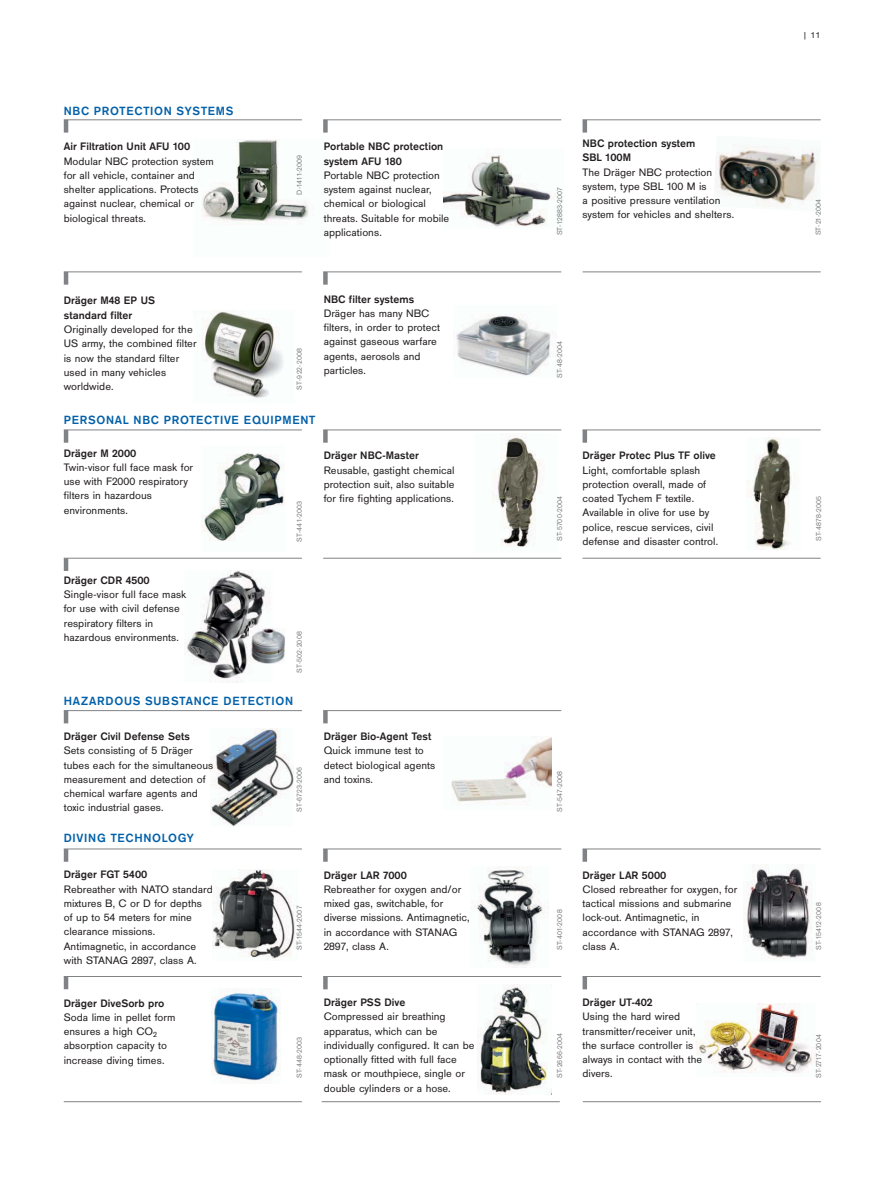
<style>
.page{position:relative;width:893px;height:1191px;background:#fff}
.page>*{position:absolute;margin:0;border:0;box-sizing:border-box;transform-origin:0 0}
.t1{font:700 12.3px "Draeger San";letter-spacing:.055em;color:#0060a9}
.t2{font:11.25px/14.2px "Draeger San";color:#231f20}
.t3{font:700 11.25px/14.2px "Draeger San";color:#231f20}
.t4{font:9px "Draeger San Tab";color:#231f20}
.t5{font:7.5px "Draeger San";letter-spacing:.025em;color:#808285}
</style>
<div class="page">
<img style="left:696px;top:1004px;width:117px;height:69px">
<img style="left:743px;top:864px;width:69px;height:95px">
<hr style="left:64px;top:119px;width:238px;height:1px;background:#808285">
<hr style="left:64px;top:120px;width:4px;height:13px;background:#808285">
<hr style="left:323px;top:119px;width:238px;height:1px;background:#808285">
<div style="left:323px;top:120px;width:5px;height:13px;background:#808285"></div>
<img style="left:715px;top:146px;width:104px;height:62px">
<hr style="left:583px;top:119px;width:238px;height:1px;background:#808285">
<hr style="left:583px;top:120px;width:4px;height:13px;background:#808285">
<img style="left:456px;top:314px;width:95px;height:62px">
<hr style="left:64px;top:271px;width:238px;height:1px;background:#808285">
<hr style="left:64px;top:272px;width:4px;height:13px;background:#808285">
<img style="left:443px;top:155px;width:113px;height:72px">
<hr style="left:323px;top:429px;width:238px;height:1px;background:#808285">
<div style="left:323px;top:430px;width:5px;height:13px;background:#808285"></div>
<img style="left:201px;top:453px;width:84px;height:88px">
<hr style="left:323px;top:271px;width:238px;height:1px;background:#808285">
<hr style="left:583px;top:271px;width:238px;height:1px;background:#808285">
<hr style="left:583px;top:558px;width:238px;height:1px;background:#808285">
<hr style="left:323px;top:558px;width:238px;height:1px;background:#808285">
<div style="left:323px;top:272px;width:5px;height:13px;background:#808285"></div>
<img style="left:202px;top:310px;width:82px;height:88px">
<hr style="left:583px;top:429px;width:238px;height:1px;background:#808285">
<hr style="left:583px;top:430px;width:4px;height:13px;background:#808285">
<img style="left:493px;top:434px;width:48px;height:113px">
<hr style="left:64px;top:429px;width:238px;height:1px;background:#808285">
<hr style="left:64px;top:430px;width:4px;height:13px;background:#808285">
<img style="left:202px;top:140px;width:107px;height:85px">
<hr style="left:64px;top:558px;width:238px;height:1px;background:#808285">
<hr style="left:64px;top:558px;width:4px;height:13px;background:#808285">
<img style="left:746px;top:437px;width:49px;height:112px">
<hr style="left:64px;top:710px;width:238px;height:1px;background:#808285">
<hr style="left:64px;top:710px;width:4px;height:13px;background:#808285">
<img style="left:211px;top:728px;width:83px;height:98px">
<hr style="left:323px;top:710px;width:238px;height:1px;background:#808285">
<div style="left:323px;top:710px;width:5px;height:13px;background:#808285"></div>
<img style="left:451px;top:737px;width:100px;height:68px">
<img style="left:213px;top:870px;width:82px;height:89px">
<hr style="left:64px;top:848px;width:238px;height:1px;background:#808285">
<hr style="left:64px;top:849px;width:4px;height:12px;background:#808285">
<img style="left:476px;top:866px;width:67px;height:100px">
<hr style="left:323px;top:848px;width:238px;height:1px;background:#808285">
<hr style="left:323px;top:976px;width:238px;height:1px;background:#808285">
<div style="left:323px;top:849px;width:5px;height:12px;background:#808285"></div>
<hr style="left:583px;top:848px;width:238px;height:1px;background:#808285">
<hr style="left:583px;top:976px;width:238px;height:1px;background:#808285">
<hr style="left:583px;top:849px;width:4px;height:12px;background:#808285">
<div style="left:323px;top:976px;width:5px;height:13px;background:#808285"></div>
<hr style="left:583px;top:976px;width:4px;height:13px;background:#808285">
<img style="left:212px;top:988px;width:69px;height:94px">
<hr style="left:64px;top:976px;width:238px;height:1px;background:#808285">
<hr style="left:64px;top:1101px;width:238px;height:1px;background:#808285">
<hr style="left:64px;top:976px;width:4px;height:13px;background:#808285">
<img style="left:477px;top:984px;width:74px;height:110px">
<hr style="left:322px;top:1101px;width:238px;height:1px;background:#808285">
<hr style="left:583px;top:1101px;width:238px;height:1px;background:#808285">
<img style="left:185px;top:571px;width:85px;height:111px">
<img style="left:250px;top:628px;width:35px;height:36px">
<p class="t1" style="left:64px;top:106px;width:171px">NBC PROTECTION SYSTEMS</p>
<p class="t3" style="left:64px;top:140px;width:128px">Air Filtration Unit AFU 100</p>
<p class="t2" style="left:64px;top:155px;width:152px">Modular NBC protection system for all vehicle, container and shelter applications. Protects against nuclear, chemical or biological threats.</p>
<p class="t5" style="left:296px;top:195px;width:42px;rotate:-90deg">D-1411-2009</p>
<p class="t3" style="left:324px;top:140px;width:121px">Portable NBC protection system AFU 180</p>
<p class="t2" style="left:324px;top:169px;width:127px">Portable NBC protection system against nuclear, chemical or biological threats. Suitable for mobile applications.</p>
<p class="t3" style="left:64px;top:294px;width:93px">Dräger M48 EP US standard filter</p>
<p class="t2" style="left:64px;top:323px;width:134px">Originally developed for the<br>US army, the combined filter is now the standard filter used in many vehicles worldwide.</p>
<p class="t5" style="left:296px;top:389px;width:43px;rotate:-90deg">ST-922-2008</p>
<p class="t3" style="left:324px;top:292px;width:92px">NBC filter systems</p>
<p class="t2" style="left:324px;top:307px;width:118px">Dräger has many NBC filters, in order to protect against gaseous warfare agents, aerosols and particles.</p>
<p class="t1" style="left:64px;top:415px;width:253px">PERSONAL NBC PROTECTIVE EQUIPMENT</p>
<p class="t3" style="left:64px;top:446px;width:74px">Dräger M 2000</p>
<p class="t2" style="left:64px;top:461px;width:131px">Twin-visor full face mask for use with F2000 respiratory filters in hazardous environments.</p>
<p class="t5" style="left:296px;top:541px;width:42px;rotate:-90deg">ST-441-2003</p>
<p class="t3" style="left:324px;top:449px;width:97px">Dräger NBC-Master</p>
<p class="t2" style="left:324px;top:464px;width:132px;text-align:justify">Reusable, gastight chemical protection suit, also suitable for fire fighting applications.</p>
<p class="t3" style="left:64px;top:573px;width:87px">Dräger CDR 4500</p>
<p class="t2" style="left:64px;top:588px;width:124px">Single-visor full face mask for use with civil defense respiratory filters in hazardous environments.</p>
<p class="t5" style="left:296px;top:673px;width:43px;rotate:-90deg">ST-502-2008</p>
<p class="t1" style="left:64px;top:696px;width:231px">HAZARDOUS SUBSTANCE DETECTION</p>
<p class="t3" style="left:64px;top:730px;width:128px">Dräger Civil Defense Sets</p>
<p class="t2" style="left:64px;top:744px;width:151px">Sets consisting of 5 Dräger tubes each for the simultaneous measurement and detection of chemical warfare agents and toxic industrial gases.</p>
<p class="t1" style="left:64px;top:833px;width:132px">DIVING TECHNOLOGY</p>
<p class="t3" style="left:64px;top:868px;width:85px">Dräger FGT 5400</p>
<p class="t2" style="left:64px;top:882px;width:151px">Rebreather with NATO standard mixtures B, C or D for depths of up to 54 meters for mine clearance missions.<br>Antimagnetic, in accordance with STANAG 2897, class A.</p>
<p class="t3" style="left:64px;top:996px;width:102px">Dräger DiveSorb pro</p>
<p class="t2" style="left:64px;top:1011px;width:113px">Soda lime in pellet form ensures a high CO<sub>2 </sub>absorption capacity to increase diving times.</p>
<p class="t5" style="left:296px;top:812px;width:47px;rotate:-90deg">ST-6723-2006</p>
<p class="t5" style="left:296px;top:950px;width:46px;rotate:-90deg">ST-1544-2007</p>
<p class="t5" style="left:296px;top:1078px;width:43px;rotate:-90deg">ST-448-2003</p>
<p class="t3" style="left:324px;top:730px;width:109px">Dräger Bio-Agent Test</p>
<p class="t2" style="left:324px;top:744px;width:113px">Quick immune test to detect biological agents and toxins.</p>
<p class="t3" style="left:324px;top:868px;width:85px">Dräger LAR 7000</p>
<p class="t2" style="left:324px;top:883px;width:147px">Rebreather for oxygen and/or mixed gas, switchable, for diverse missions. Antimagnetic, in accordance with STANAG<br>2897, class A.</p>
<p class="t3" style="left:324px;top:995px;width:83px">Dräger PSS Dive</p>
<p class="t2" style="left:324px;top:1010px;width:152px">Compressed air breathing apparatus, which can be individually configured. It can be optionally fitted with full face mask or mouthpiece, single or double cylinders or a hose.</p>
<p class="t5" style="left:557px;top:235px;width:50px;rotate:-90deg">ST-12883-2007</p>
<p class="t3" style="left:583px;top:137px;width:114px">NBC protection system<br>SBL 100M</p>
<p class="t2" style="left:583px;top:166px;width:153px">The Dräger NBC protection system, type SBL 100 M is<br>a positive pressure ventilation system for vehicles and shelters.</p>
<p class="t5" style="left:557px;top:378px;width:39px;rotate:-90deg">ST-48-2004</p>
<p class="t5" style="left:557px;top:541px;width:47px;rotate:-90deg">ST-5700-2004</p>
<p class="t3" style="left:583px;top:449px;width:135px">Dräger Protec Plus TF olive</p>
<p class="t2" style="left:583px;top:464px;width:137px">Light, comfortable splash protection overall, made of coated Tychem F textile.<br>Available in olive for use by police, rescue services, civil defense and disaster control.</p>
<p class="t4" style="left:802px;top:30px;width:20px">| 11</p>
<p class="t5" style="left:815px;top:235px;width:38px;rotate:-90deg">ST-21-2004</p>
<p class="t5" style="left:816px;top:541px;width:47px;rotate:-90deg">ST-4878-2005</p>
<p class="t5" style="left:557px;top:812px;width:43px;rotate:-90deg">ST-547-2008</p>
<p class="t5" style="left:557px;top:950px;width:42px;rotate:-90deg">ST-401-2008</p>
<p class="t5" style="left:557px;top:1078px;width:47px;rotate:-90deg">ST-2666-2004</p>
<p class="t3" style="left:583px;top:868px;width:85px">Dräger LAR 5000</p>
<p class="t2" style="left:583px;top:883px;width:156px">Closed rebreather for oxygen, for tactical missions and submarine lock-out. Antimagnetic, in accordance with STANAG 2897, class A.</p>
<p class="t3" style="left:583px;top:995px;width:72px">Dräger UT-402</p>
<p class="t2" style="left:583px;top:1010px;width:121px">Using the hard wired transmitter/receiver unit, the surface controller is always in contact with the divers.</p>
<p class="t5" style="left:816px;top:950px;width:49px;rotate:-90deg">ST-15412-2008</p>
<p class="t5" style="left:816px;top:1078px;width:45px;rotate:-90deg">ST-2717-2004</p>
</div>
